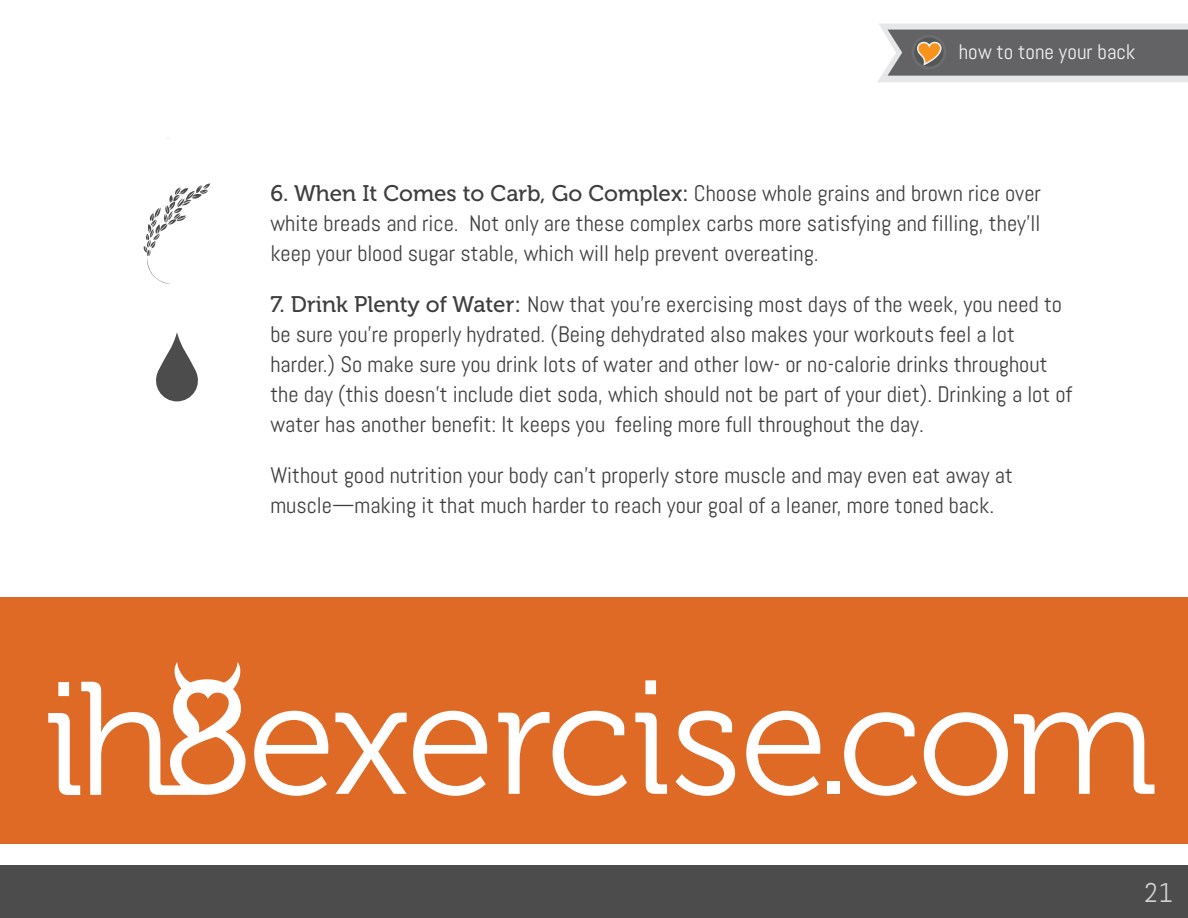
<style>
.page{position:relative;width:1188px;height:918px;background:#fff}
.page>*{position:absolute;margin:0;border:0;box-sizing:border-box;transform-origin:0 0}
.t1{font:27px "Abel";color:#d1d2d4}
.t2{font:22.5px/30px "Abel";color:#3e3e3f}
.t3{font:21px "Abel";color:#f2f3f4}
.s1{font-family:"Museo 500"}
</style>
<div class="page">
<div style="left:1px;top:598px;width:1187px;height:246px;background:#de6a26"></div>
<div style="left:0;top:866px;width:1188px;height:51px;background:#4c4c4c"></div>
<svg style="left:254px;top:711px;width:74px;height:85px"></svg>
<svg style="left:335px;top:713px;width:72px;height:81px"></svg>
<svg style="left:413px;top:711px;width:74px;height:85px"></svg>
<svg style="left:498px;top:711px;width:129px;height:85px"></svg>
<svg style="left:635px;top:680px;width:32px;height:114px"></svg>
<svg style="left:676px;top:711px;width:59px;height:85px"></svg>
<svg style="left:746px;top:711px;width:74px;height:85px"></svg>
<div style="left:827px;top:781px;width:12px;height:13px;background:#fff"></div>
<svg style="left:844px;top:712px;width:73px;height:84px"></svg>
<svg style="left:924px;top:712px;width:84px;height:84px"></svg>
<svg style="left:1014px;top:712px;width:140px;height:82px"></svg>
<svg style="left:48px;top:662px;width:198px;height:133px"></svg>
<svg style="left:156px;top:332px;width:42px;height:69px"></svg>
<svg style="left:143px;top:184px;width:67px;height:100px"></svg>
<svg style="left:877px;top:24px;width:311px;height:58px;background:#878687"></svg>
<p class="t3" style="left:959px;top:38px;width:178px">how to tone your back</p>
<p class="t2" style="left:270px;top:178px;width:772px;text-align:justify"><span class="s1">6. When It Comes to Carb, Go Complex:</span> Choose whole grains and brown rice over white breads and rice. Not only are these complex carbs more satisfying and filling, they'll keep your blood sugar stable, which will help prevent overeating.</p>
<p class="t2" style="left:270px;top:289px;width:803px"><span class="s1">7. Drink Plenty of Water:</span> Now that you're exercising most days of the week, you need to be sure you're properly hydrated. (Being dehydrated also makes your workouts feel a lot harder.) So make sure you drink lots of water and other low- or no-calorie drinks throughout the day (this doesn't include diet soda, which should not be part of your diet). Drinking a lot of water has another benefit: It keeps you feeling more full throughout the day.</p>
<p class="t2" style="left:270px;top:460px;width:744px">Without good nutrition your body can't properly store muscle and may even eat away at muscle—making it that much harder to reach your goal of a leaner, more toned back.</p>
<p class="t1" style="left:1144px;top:876px;width:30px">21</p>
</div>
